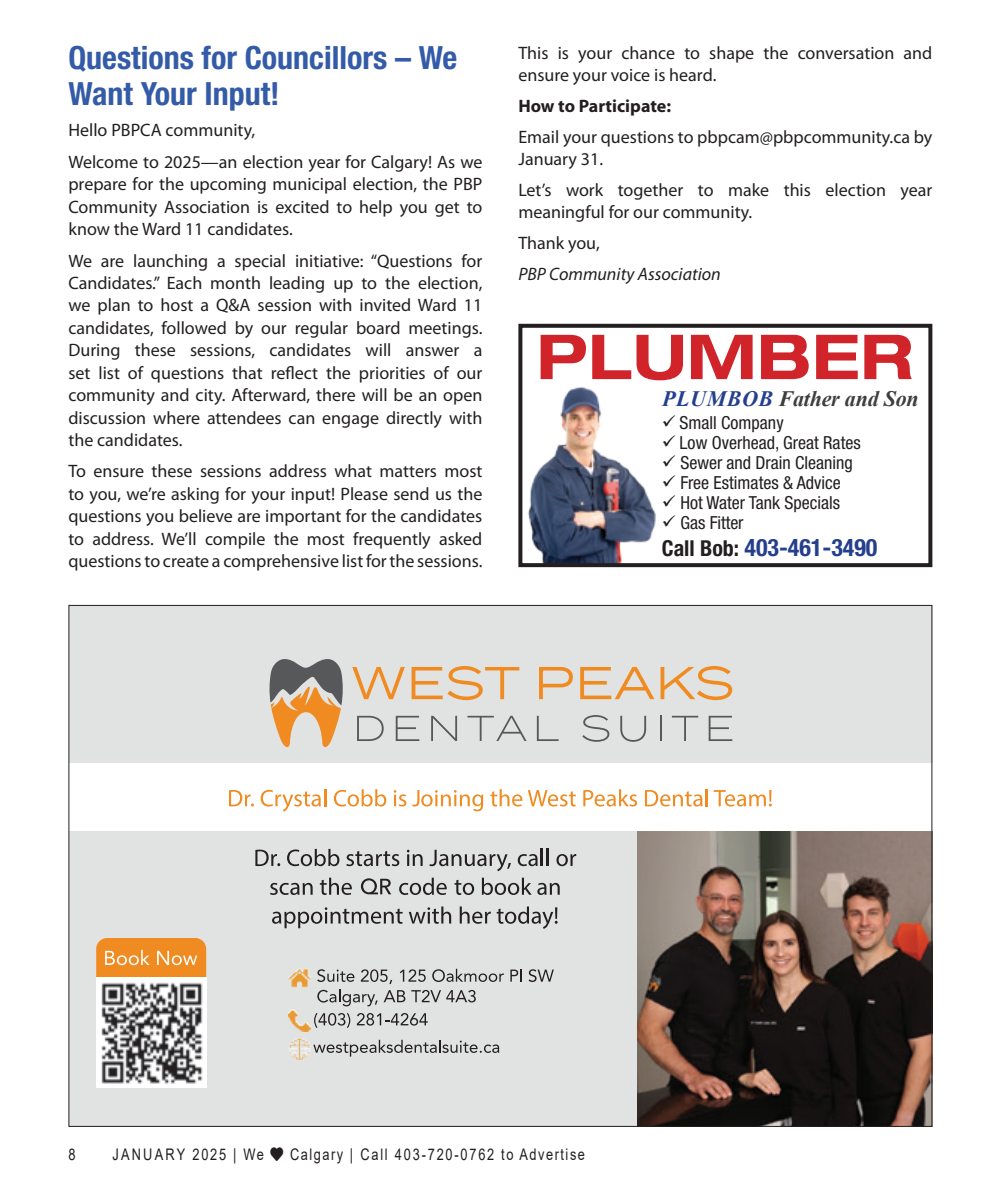
<style>
.page{position:relative;width:990px;height:1188px;background:#fff}
.page>*{position:absolute;margin:0;border:0;box-sizing:border-box;transform-origin:0 0}
.t1{font:700 expanded 62px "Helvetica Neue LT Std";color:#d1232a}
.In_Around_title{font:700 condensed 32px/36.4px "Helvetica Neue LT Std";color:#335ba7}
.t2{font:700 condensed 24px "Helvetica Neue LT Std";color:#253f8e}
.t3{font:italic 700 22px "Times New Roman";letter-spacing:-.01em;color:#3e3e3f}
.Body_text{font:18px/22.4px "Myriad Pro";color:#231f20;text-align:justify}
.t4{font:condensed 18px "Helvetica Neue LT Std";color:#231f20}
.Body_text-2{font:italic 18px "Myriad Pro";color:#231f20}
.Body_text-3{font:700 18px "Myriad Pro";color:#231f20}
.t5{font:16px "Arial";letter-spacing:.14em;color:#231f20;scale:.8 1}
.s1{color:#253f8e}
.s2{font-size:22px;color:#231f20}
</style>
<div class="page">
<div style="left:69px;top:605px;width:863px;height:522px;background:#e1e2e2"></div>
<svg style="left:352px;top:667px;width:53px;height:32px"></svg>
<svg style="left:412px;top:666px;width:107px;height:34px"></svg>
<svg style="left:539px;top:667px;width:34px;height:32px"></svg>
<svg style="left:580px;top:667px;width:74px;height:32px"></svg>
<svg style="left:661px;top:666px;width:71px;height:34px"></svg>
<svg style="left:357px;top:716px;width:27px;height:25px"></svg>
<svg style="left:396px;top:716px;width:23px;height:25px"></svg>
<svg style="left:431px;top:716px;width:26px;height:25px"></svg>
<svg style="left:467px;top:716px;width:60px;height:25px"></svg>
<svg style="left:537px;top:716px;width:22px;height:25px"></svg>
<svg style="left:582px;top:715px;width:27px;height:27px"></svg>
<svg style="left:620px;top:716px;width:26px;height:26px"></svg>
<svg style="left:660px;top:716px;width:1px;height:25px"></svg>
<svg style="left:672px;top:716px;width:26px;height:25px"></svg>
<svg style="left:709px;top:716px;width:23px;height:25px"></svg>
<svg style="left:269px;top:659px;width:74px;height:89px"></svg>
<div style="left:68px;top:763px;width:864px;height:68px;background:#fff"></div>
<svg style="left:510px;top:969px;width:12px;height:13px"></svg>
<svg style="left:529px;top:969px;width:25px;height:13px"></svg>
<svg style="left:317px;top:969px;width:187px;height:37px"></svg>
<img style="left:288px;top:969px;width:22px;height:19px">
<svg style="left:314px;top:1013px;width:36px;height:15px"></svg>
<svg style="left:357px;top:1013px;width:71px;height:13px"></svg>
<img style="left:288px;top:1009px;width:22px;height:23px">
<svg style="left:313px;top:1040px;width:186px;height:17px"></svg>
<img style="left:289px;top:1038px;width:21px;height:21px">
<img style="left:96px;top:979px;width:110px;height:108px">
<svg style="left:96px;top:938px;width:110px;height:41px;background:#f19b40"></svg>
<svg style="left:229px;top:790px;width:25px;height:17px"></svg>
<svg style="left:261px;top:789px;width:65px;height:23px"></svg>
<svg style="left:334px;top:789px;width:52px;height:18px"></svg>
<svg style="left:394px;top:790px;width:12px;height:17px"></svg>
<svg style="left:490px;top:789px;width:32px;height:18px"></svg>
<svg style="left:528px;top:790px;width:48px;height:17px"></svg>
<svg style="left:583px;top:789px;width:54px;height:18px"></svg>
<svg style="left:645px;top:789px;width:63px;height:18px"></svg>
<svg style="left:714px;top:790px;width:58px;height:17px"></svg>
<svg style="left:412px;top:790px;width:71px;height:21px"></svg>
<img style="left:637px;top:832px;width:293px;height:293px">
<svg style="left:255px;top:850px;width:25px;height:16px"></svg>
<svg style="left:287px;top:849px;width:52px;height:17px"></svg>
<svg style="left:346px;top:851px;width:53px;height:15px"></svg>
<svg style="left:407px;top:850px;width:16px;height:16px"></svg>
<svg style="left:430px;top:850px;width:81px;height:21px"></svg>
<svg style="left:518px;top:849px;width:31px;height:17px"></svg>
<svg style="left:556px;top:854px;width:20px;height:12px"></svg>
<svg style="left:270px;top:883px;width:43px;height:12px"></svg>
<svg style="left:320px;top:878px;width:32px;height:17px"></svg>
<svg style="left:399px;top:878px;width:48px;height:17px"></svg>
<svg style="left:455px;top:880px;width:19px;height:15px"></svg>
<svg style="left:482px;top:878px;width:78px;height:17px"></svg>
<svg style="left:272px;top:907px;width:131px;height:21px"></svg>
<svg style="left:409px;top:907px;width:42px;height:17px"></svg>
<svg style="left:460px;top:907px;width:31px;height:17px"></svg>
<svg style="left:497px;top:907px;width:61px;height:22px"></svg>
<svg style="left:361px;top:878px;width:30px;height:16px"></svg>
<img style="left:528px;top:387px;width:128px;height:175px">
<div style="left:518px;top:324px;width:414px;height:243px;border:4px solid #231f20"></div>
<p class="In_Around_title" style="left:68px;top:39px;width:390px">Questions for Councillors – We<br>Want Your Input!</p>
<p class="Body_text" style="left:68px;top:119px;width:188px">Hello PBPCA community,</p>
<p class="Body_text" style="left:68px;top:150px;width:416px">Welcome to 2025—an election year for Calgary! As we prepare for the upcoming municipal election, the PBP Community Association is excited to help you get to know the Ward 11 candidates.</p>
<p class="Body_text" style="left:68px;top:249px;width:416px">We are launching a special initiative: “Questions for Candidates.” Each month leading up to the election, we plan to host a Q&amp;A session with invited Ward 11 candidates, followed by our regular board meetings.<br>During these sessions, candidates will answer a set list of questions that reflect the priorities of our community and city. Afterward, there will be an open discussion where attendees can engage directly with the candidates.</p>
<p class="Body_text" style="left:68px;top:460px;width:416px">To ensure these sessions address what matters most to you, we’re asking for your input! Please send us the questions you believe are important for the candidates to address. We’ll compile the most frequently asked questions to create a comprehensive list for the sessions.</p>
<p class="Body_text" style="left:518px;top:42px;width:416px">This is your chance to shape the conversation and ensure your voice is heard.</p>
<p class="Body_text-3" style="left:518px;top:94px;width:154px">How to Participate:</p>
<p class="Body_text" style="left:518px;top:126px;width:416px">Email your questions to pbpcam@pbpcommunity.ca by<br>January 31.</p>
<p class="Body_text" style="left:518px;top:179px;width:416px">Let’s work together to make this election year meaningful for our community.</p>
<p class="Body_text" style="left:518px;top:232px;width:83px">Thank you,</p>
<p class="Body_text-2" style="left:518px;top:263px;width:204px">PBP Community Association</p>
<p class="t1" style="left:536px;top:318px;width:378px">PLUMber</p>
<p class="t3" style="left:662px;top:383px;width:258px"><span class="s1">Plumbob</span> Father and Son</p>
<p class="t4" style="left:662px;top:412px;width:123px">✓ Small Company</p>
<p class="t4" style="left:662px;top:432px;width:200px">✓ Low Overhead, Great Rates</p>
<p class="t4" style="left:662px;top:452px;width:193px">✓ Sewer and Drain Cleaning</p>
<p class="t4" style="left:662px;top:472px;width:180px">✓ Free Estimates &amp; Advice</p>
<p class="t4" style="left:662px;top:492px;width:180px">✓ Hot Water Tank Specials</p>
<p class="t4" style="left:662px;top:512px;width:83px">✓ Gas Fitter</p>
<p class="t2" style="left:662px;top:533px;width:217px"><span class="s2">Call Bob:</span> 403-461-3490</p>
<p class="t5" style="left:68px;top:1144px;width:10px">8</p>
<p class="t5" style="left:112px;top:1144px;width:592px">JANUARY 2025 | We ♥ Calgary | Call 403-720-0762 to Advertise</p>
</div>
